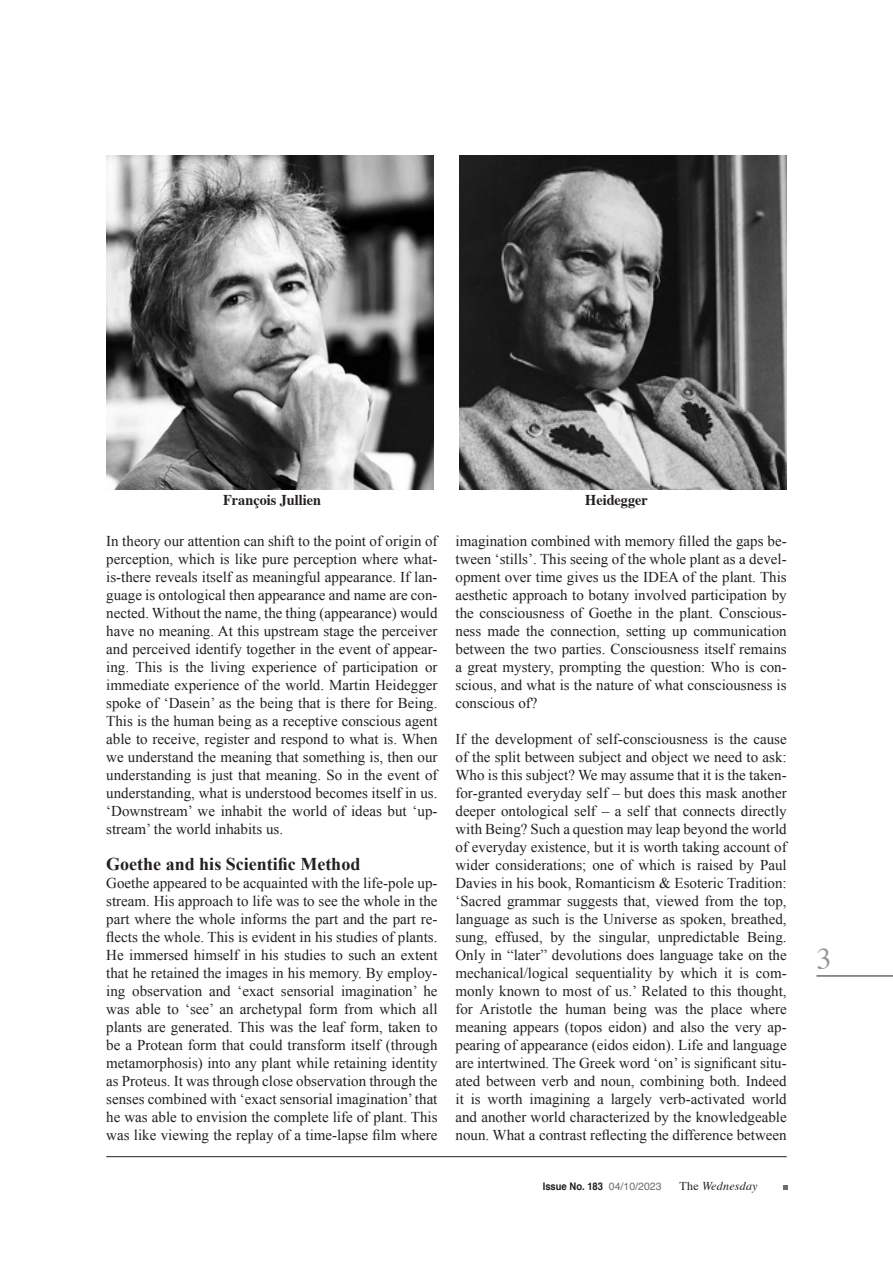
<style>
.page{position:relative;width:893px;height:1263px;background:#fff}
.page>*{position:absolute;margin:0;border:0;box-sizing:border-box;transform-origin:0 0}
.t1{font:30px "Times";color:#939598}
.t2{font:700 18px "Times New Roman";color:#231f20}
.t3{font:15px/18px "Times New Roman";color:#231f20;text-align:justify}
.Preformatted_Text{font:700 15px "Times";color:#231f20;scale:.95 1}
.t4{font:italic 12px "Times";letter-spacing:.02em;color:#231f20}
.t5{font:700 10.5px "Helvetica";color:#231f20;scale:.9 1}
.s1{font-weight:400;color:#6c6d70}
.s2{font-style:normal}
</style>
<div class="page">
<svg style="left:783px;top:1185px;width:5px;height:5px"></svg>
<hr style="left:816px;top:976px;width:77px;height:1px;background:#231f20">
<hr style="left:106px;top:1156px;width:681px;height:1px;background:#231f20">
<img style="left:106px;top:155px;width:327px;height:334px">
<img style="left:460px;top:155px;width:327px;height:334px">
<p class="Preformatted_Text" style="left:223px;top:485px;width:104px">François Jullien</p>
<p class="Preformatted_Text" style="left:585px;top:485px;width:67px">Heidegger</p>
<p class="t3" style="left:106px;top:532px;width:333px">In theory our attention can shift to the point of origin of perception, which is like pure perception where what&shy;is-there reveals itself as meaningful appearance. If lan&shy;guage is ontological then appearance and name are con&shy;nected. Without the name, the thing (appearance) would have no meaning. At this upstream stage the perceiver and perceived identify together in the event of appear&shy;ing. This is the living experience of participation or immediate experience of the world. Martin Heidegger spoke of ‘Dasein’ as the being that is there for Being.<br>This is the human being as a receptive conscious agent able to receive, register and respond to what is. When we understand the meaning that something is, then our understanding is just that meaning. So in the event of understanding, what is understood becomes itself in us. ‘Downstream’ we inhabit the world of ideas but ‘up&shy;stream’ the world inhabits us.</p>
<p class="t2" style="left:106px;top:852px;width:256px">Goethe and his Scientific Method</p>
<p class="t3" style="left:106px;top:874px;width:333px">Goethe appeared to be acquainted with the life-pole up&shy;stream. His approach to life was to see the whole in the part where the whole informs the part and the part re&shy;flects the whole. This is evident in his studies of plants.<br>He immersed himself in his studies to such an extent that he retained the images in his memory. By employ&shy;ing observation and ‘exact sensorial imagination’ he was able to ‘see’ an archetypal form from which all plants are generated. This was the leaf form, taken to be a Protean form that could transform itself (through metamorphosis) into any plant while retaining identity as Proteus. It was through close observation through the senses combined with ‘exact sensorial imagination’ that he was able to envision the complete life of plant. This was like viewing the replay of a time-lapse film where</p>
<p class="t3" style="left:455px;top:532px;width:333px">imagination combined with memory filled the gaps be&shy;tween ‘stills’. This seeing of the whole plant as a devel&shy;opment over time gives us the IDEA of the plant. This aesthetic approach to botany involved participation by the consciousness of Goethe in the plant. Conscious&shy;ness made the connection, setting up communication between the two parties. Consciousness itself remains a great mystery, prompting the question: Who is con&shy;scious, and what is the nature of what consciousness is conscious of?</p>
<p class="t3" style="left:455px;top:730px;width:333px">If the development of self-consciousness is the cause of the split between subject and object we need to ask:<br>Who is this subject? We may assume that it is the taken&shy;for-granted everyday self – but does this mask another deeper ontological self – a self that connects directly with Being? Such a question may leap beyond the world of everyday existence, but it is worth taking account of wider considerations; one of which is raised by Paul Davies in his book, Romanticism &amp; Esoteric Tradition: ‘Sacred grammar suggests that, viewed from the top, language as such is the Universe as spoken, breathed, sung, effused, by the singular, unpredictable Being.<br>Only in “later” devolutions does language take on the mechanical/logical sequentiality by which it is com&shy;monly known to most of us.’ Related to this thought, for Aristotle the human being was the place where meaning appears (topos eidon) and also the very ap&shy;pearing of appearance (eidos eidon). Life and language are intertwined. The Greek word ‘on’ is significant situ&shy;ated between verb and noun, combining both. Indeed it is worth imagining a largely verb-activated world and another world characterized by the knowledgeable noun. What a contrast reflecting the difference between</p>
<p class="t5" style="left:543px;top:1178px;width:133px">Issue No. 183 <span class="s1">04/10/2023</span></p>
<p class="t4" style="left:679px;top:1175px;width:80px"><span class="s2">The</span> Wednesday</p>
<h1 class="t1" style="left:816px;top:930px;width:16px">3</h1>
</div>
